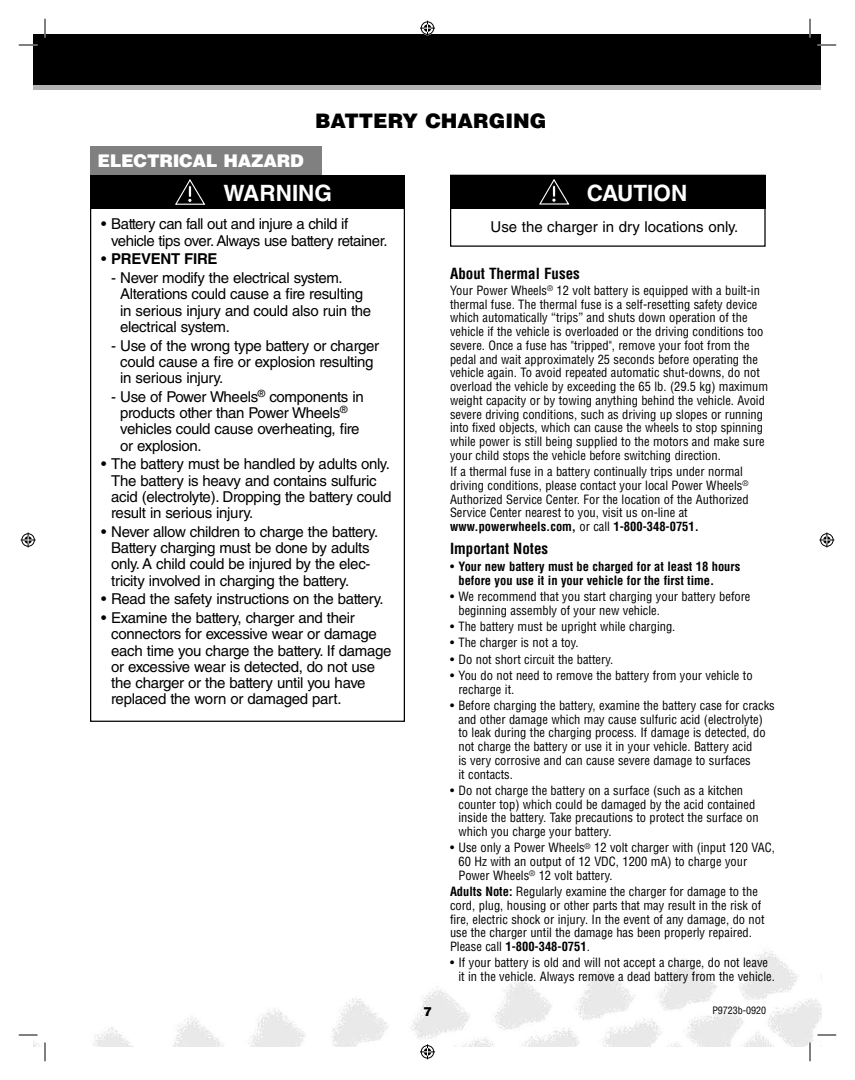
<style>
.page{position:relative;width:855px;height:1080px;background:#fff}
.page>*{position:absolute;margin:0;border:0;box-sizing:border-box;transform-origin:0 0}
.t1{font:700 22.5px "Helvetica LT Std";color:#fff}
.t2{font:900 20px "Helvetica LT Std";color:#000}
.t3{font:900 17.5px "Helvetica LT Std";letter-spacing:-.015em;color:#fff}
.t4{font:15px/16.2px "Helvetica LT Std";letter-spacing:-.02em;color:#000}
.t5{font:15px "Helvetica LT Std";color:#000}
.t6{font:700 condensed 15px "Helvetica LT Std";color:#000}
.t7{font:700 15px "Helvetica LT Std";letter-spacing:-.02em;color:#000}
.t8{font:condensed 12.5px/13.8px "Helvetica LT Std";color:#000}
.t9{font:700 condensed 12.5px/13.8px "Helvetica LT Std";color:#000}
.t10{font:900 12.5px "Helvetica LT Std";color:#000}
.t11{font:condensed 10px "Helvetica LT Std";color:#000}
.s1{font-weight:400}
.s2{font-weight:700}
</style>
<div class="page">
<img style="left:34px;top:949px;width:787px;height:97px">
<div style="left:34px;top:84px;width:787px;height:6px;background:#b3b3b3"></div>
<div style="left:34px;top:34px;width:787px;height:50px;background:#000"></div>
<div style="left:90px;top:147px;width:231px;height:28px;background:#808080"></div>
<div style="left:90px;top:175px;width:315px;height:34px;background:#000"></div>
<div style="left:450px;top:175px;width:316px;height:34px;background:#000"></div>
<svg style="left:175px;top:179px;width:31px;height:26px"></svg>
<svg style="left:539px;top:179px;width:31px;height:26px"></svg>
<svg style="left:19px;top:44px;width:19px;height:2px"></svg>
<svg style="left:818px;top:44px;width:18px;height:2px"></svg>
<svg style="left:19px;top:1034px;width:19px;height:2px"></svg>
<svg style="left:818px;top:1034px;width:18px;height:2px"></svg>
<svg style="left:44px;top:19px;width:2px;height:19px"></svg>
<svg style="left:44px;top:1042px;width:2px;height:19px"></svg>
<svg style="left:809px;top:19px;width:2px;height:19px"></svg>
<svg style="left:809px;top:1042px;width:2px;height:19px"></svg>
<svg style="left:420px;top:21px;width:15px;height:15px"></svg>
<svg style="left:420px;top:1044px;width:15px;height:15px"></svg>
<svg style="left:21px;top:532px;width:15px;height:16px"></svg>
<svg style="left:819px;top:532px;width:15px;height:16px"></svg>
<h3 class="t3" style="left:97px;top:154px;width:208px">ELECTRICAL HAZARD</h3>
<h2 class="t2" style="left:315px;top:114px;width:233px">BATTERY CHARGING</h2>
<h1 class="t1" style="left:223px;top:185px;width:110px">WARNING</h1>
<h1 class="t1" style="left:587px;top:185px;width:102px">CAUTION</h1>
<p class="t4" style="left:111px;top:218px;width:278px;text-indent:-10px">• Battery can fall out and injure a child if vehicle tips over. Always use battery retainer.</p>
<p class="t7" style="left:101px;top:254px;width:118px"><span class="s1">•</span> PREVENT FIRE</p>
<p class="t4" style="left:120px;top:272px;width:253px;text-indent:-9px">- Never modify the electrical system.<br>Alterations could cause a fire resulting in serious injury and could also ruin the electrical system.</p>
<p class="t4" style="left:120px;top:339px;width:260px;text-indent:-9px">- Use of the wrong type battery or charger could cause a fire or explosion resulting in serious injury.</p>
<p class="t4" style="left:120px;top:390px;width:245px;text-indent:-9px">- Use of Power Wheels<sup>®</sup> components in products other than Power Wheels<sup>® </sup>vehicles could cause overheating, fire or explosion.</p>
<p class="t4" style="left:111px;top:458px;width:282px;text-indent:-10px">• The battery must be handled by adults only.<br>The battery is heavy and contains sulfuric acid (electrolyte). Dropping the battery could result in serious injury.</p>
<p class="t4" style="left:111px;top:525px;width:268px;text-indent:-10px">• Never allow children to charge the battery.<br>Battery charging must be done by adults only. A child could be injured by the elec&shy;tricity involved in charging the battery.</p>
<p class="t4" style="left:101px;top:593px;width:284px">• Read the safety instructions on the battery.</p>
<p class="t4" style="left:111px;top:612px;width:282px;text-indent:-10px">• Examine the battery, charger and their connectors for excessive wear or damage each time you charge the battery. If damage or excessive wear is detected, do not use the charger or the battery until you have replaced the worn or damaged part.</p>
<p class="t5" style="left:491px;top:222px;width:249px">Use the charger in dry locations only.</p>
<p class="t6" style="left:450px;top:267px;width:131px">About Thermal Fuses</p>
<p class="t8" style="left:450px;top:285px;width:320px">Your Power Wheels<sup>®</sup> 12 volt battery is equipped with a built-in thermal fuse. The thermal fuse is a self-resetting safety device which automatically “trips” and shuts down operation of the vehicle if the vehicle is overloaded or the driving conditions too severe. Once a fuse has "tripped", remove your foot from the pedal and wait approximately 25 seconds before operating the vehicle again. To avoid repeated automatic shut-downs, do not overload the vehicle by exceeding the 65 lb. (29.5 kg) maximum weight capacity or by towing anything behind the vehicle. Avoid severe driving conditions, such as driving up slopes or running into fixed objects, which can cause the wheels to stop spinning while power is still being supplied to the motors and make sure your child stops the vehicle before switching direction.</p>
<p class="t8" style="left:450px;top:466px;width:300px">If a thermal fuse in a battery continually trips under normal driving conditions, please contact your local Power Wheels<sup>® </sup>Authorized Service Center. For the location of the Authorized Service Center nearest to you, visit us on-line at <span class="s2">www.powerwheels.com,</span> or call <span class="s2">1-800-348-0751.</span></p>
<p class="t6" style="left:450px;top:542px;width:100px">Important Notes</p>
<p class="t9" style="left:458px;top:561px;width:283px;text-indent:-8px"><span class="s1">•</span> Your new battery must be charged for at least 18 hours before you use it in your vehicle for the first time.</p>
<p class="t8" style="left:458px;top:591px;width:293px;text-indent:-8px">• We recommend that you start charging your battery before beginning assembly of your new vehicle.</p>
<p class="t8" style="left:450px;top:621px;width:227px">• The battery must be upright while charging.</p>
<p class="t8" style="left:450px;top:638px;width:130px">• The charger is not a toy.</p>
<p class="t8" style="left:450px;top:654px;width:165px">• Do not short circuit the battery.</p>
<p class="t8" style="left:458px;top:670px;width:296px;text-indent:-8px">• You do not need to remove the battery from your vehicle to recharge it.</p>
<p class="t8" style="left:458px;top:700px;width:318px;text-indent:-8px">• Before charging the battery, examine the battery case for cracks and other damage which may cause sulfuric acid (electrolyte) to leak during the charging process. If damage is detected, do not charge the battery or use it in your vehicle. Battery acid<br>is very corrosive and can cause severe damage to surfaces<br>it contacts.</p>
<p class="t8" style="left:458px;top:785px;width:302px;text-indent:-8px">• Do not charge the battery on a surface (such as a kitchen counter top) which could be damaged by the acid contained inside the battery. Take precautions to protect the surface on which you charge your battery.</p>
<p class="t8" style="left:458px;top:843px;width:318px;text-indent:-8px">• Use only a Power Wheels<sup>®</sup> 12 volt charger with (input 120 VAC,<br>60 Hz with an output of 12 VDC, 1200 mA) to charge your<br>Power Wheels<sup>®</sup> 12 volt battery.</p>
<p class="t8" style="left:450px;top:886px;width:316px"><span class="s2">Adults Note:</span> Regularly examine the charger for damage to the cord, plug, housing or other parts that may result in the risk of fire, electric shock or injury. In the event of any damage, do not use the charger until the damage has been properly repaired.<br>Please call <span class="s2">1-800-348-0751</span>.</p>
<p class="t8" style="left:458px;top:958px;width:318px;text-indent:-8px">• If your battery is old and will not accept a charge, do not leave it in the vehicle. Always remove a dead battery from the vehicle.</p>
<p class="t10" style="left:423px;top:1007px;width:10px">7</p>
<p class="t11" style="left:712px;top:1007px;width:55px">P9723b-0920</p>
</div>
